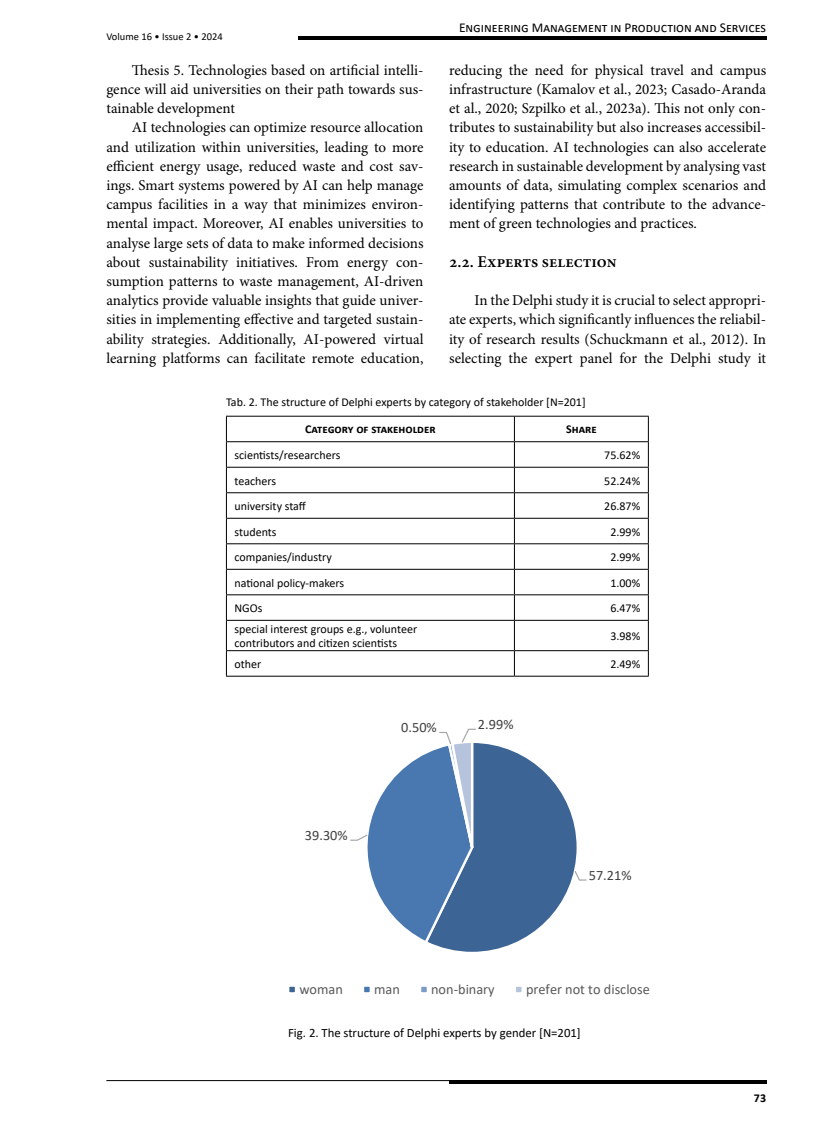
<style>
.page{position:relative;width:830px;height:1127px;background:#fff}
.page>*{position:absolute;margin:0;border:0;box-sizing:border-box;transform-origin:0 0}
.t1{font:600 16.5px "Minion Pro";color:#000}
.t2{font:15px/19.2px "Minion Pro";color:#000;text-align:justify}
.t3{font:14.25px "Calibri";color:#595959}
.t4{font:14.25px "Calibri";color:#404040}
.t5{font:13.5px "Calibri";color:#000}
.t6{font:12.75px "Calibri";letter-spacing:-.005em;color:#000}
.t7{font:12px/14.4px "Calibri";color:#000}
.t8{font:700 12px "Calibri";color:#000}
.t9{font:10.5px "Calibri";color:#000}
</style>
<div class="page">
<hr style="left:106px;top:1080px;width:659px;height:1px;background:#000">
<hr style="left:298px;top:36px;width:467px;height:4px;background:#000">
<hr style="left:449px;top:1080px;width:316px;height:4px;background:#000">
<hr style="left:226px;top:416px;width:288px;height:1px;background:#000">
<hr style="left:514px;top:416px;width:134px;height:1px;background:#000">
<hr style="left:226px;top:441px;width:288px;height:1px;background:#000">
<hr style="left:514px;top:441px;width:134px;height:1px;background:#000">
<hr style="left:226px;top:467px;width:288px;height:1px;background:#000">
<hr style="left:514px;top:467px;width:134px;height:1px;background:#000">
<hr style="left:226px;top:492px;width:288px;height:1px;background:#000">
<hr style="left:514px;top:492px;width:134px;height:1px;background:#000">
<hr style="left:226px;top:518px;width:288px;height:1px;background:#000">
<hr style="left:514px;top:518px;width:134px;height:1px;background:#000">
<hr style="left:226px;top:543px;width:288px;height:1px;background:#000">
<hr style="left:514px;top:543px;width:134px;height:1px;background:#000">
<hr style="left:226px;top:569px;width:288px;height:1px;background:#000">
<hr style="left:514px;top:569px;width:134px;height:1px;background:#000">
<hr style="left:226px;top:594px;width:288px;height:1px;background:#000">
<hr style="left:514px;top:594px;width:134px;height:1px;background:#000">
<hr style="left:226px;top:620px;width:288px;height:1px;background:#000">
<hr style="left:514px;top:620px;width:134px;height:1px;background:#000">
<hr style="left:226px;top:650px;width:288px;height:1px;background:#000">
<svg style="left:226px;top:416px;width:1px;height:260px"></svg>
<hr style="left:514px;top:650px;width:134px;height:1px;background:#000">
<svg style="left:514px;top:416px;width:1px;height:260px"></svg>
<svg style="left:647px;top:416px;width:1px;height:260px"></svg>
<hr style="left:226px;top:676px;width:288px;height:1px;background:#000">
<hr style="left:514px;top:676px;width:134px;height:1px;background:#000">
<svg style="left:350px;top:728px;width:237px;height:224px"></svg>
<div style="left:288px;top:985px;width:8px;height:8px;background:#3c6494"></div>
<div style="left:287px;top:984px;width:10px;height:10px;border:2px solid #fff"></div>
<svg style="left:364px;top:987px;width:5px;height:4px"></svg>
<div style="left:361px;top:984px;width:11px;height:10px;border:2px solid #fff"></div>
<svg style="left:421px;top:987px;width:5px;height:4px"></svg>
<div style="left:418px;top:984px;width:11px;height:10px;border:2px solid #fff"></div>
<div style="left:514px;top:985px;width:8px;height:8px;background:#b6c3dc"></div>
<div style="left:513px;top:984px;width:10px;height:10px;border:2px solid #fff"></div>
<p class="t9" style="left:106px;top:29px;width:118px">Volume 16 • Issue 2 • 2024</p>
<p class="t5" style="left:459px;top:18px;width:308px">Engineering Management in Production and Services</p>
<p class="t2" style="left:106px;top:61px;width:318px;text-indent:26px">Thesis 5. Technologies based on artificial intelli&shy;gence will aid universities on their path towards sus&shy;tainable development</p>
<p class="t2" style="left:106px;top:119px;width:318px;text-indent:26px">AI technologies can optimize resource allocation and utilization within universities, leading to more efficient energy usage, reduced waste and cost sav&shy;ings. Smart systems powered by AI can help manage campus facilities in a way that minimizes environ&shy;mental impact. Moreover, AI enables universities to analyse large sets of data to make informed decisions about sustainability initiatives. From energy con&shy;sumption patterns to waste management, AI-driven analytics provide valuable insights that guide univer&shy;sities in implementing effective and targeted sustain&shy;ability strategies. Additionally, AI-powered virtual learning platforms can facilitate remote education,</p>
<p class="t2" style="left:449px;top:61px;width:318px">reducing the need for physical travel and campus infrastructure (Kamalov et al., 2023; Casado-Aranda et al., 2020; Szpilko et al., 2023a). This not only con&shy;tributes to sustainability but also increases accessibil&shy;ity to education. AI technologies can also accelerate research in sustainable development by analysing vast amounts of data, simulating complex scenarios and identifying patterns that contribute to the advance&shy;ment of green technologies and practices.</p>
<p class="t1" style="left:449px;top:250px;width:169px">2.2. Experts selection</p>
<p class="t2" style="left:449px;top:291px;width:318px;text-indent:26px">In the Delphi study it is crucial to select appropri&shy;ate experts, which significantly influences the reliabil&shy;ity of research results (Schuckmann et al., 2012). In selecting the expert panel for the Delphi study it</p>
<p class="t7" style="left:226px;top:394px;width:361px">Tab. 2. The structure of Delphi experts by category of stakeholder [N=201]</p>
<p class="t8" style="left:305px;top:421px;width:132px">Category of stakeholder</p>
<p class="t8" style="left:566px;top:421px;width:32px">Share</p>
<p class="t7" style="left:234px;top:447px;width:107px">scientists/researchers</p>
<p class="t7" style="left:604px;top:447px;width:37px">75.62%</p>
<p class="t7" style="left:234px;top:473px;width:43px">teachers</p>
<p class="t7" style="left:604px;top:473px;width:37px">52.24%</p>
<p class="t7" style="left:234px;top:498px;width:73px">university staff</p>
<p class="t7" style="left:604px;top:498px;width:37px">26.87%</p>
<p class="t7" style="left:234px;top:524px;width:44px">students</p>
<p class="t7" style="left:610px;top:524px;width:31px">2.99%</p>
<p class="t7" style="left:234px;top:549px;width:99px">companies/industry</p>
<p class="t7" style="left:610px;top:549px;width:31px">2.99%</p>
<p class="t7" style="left:234px;top:575px;width:111px">national policy-makers</p>
<p class="t7" style="left:610px;top:575px;width:31px">1.00%</p>
<p class="t7" style="left:234px;top:600px;width:29px">NGOs</p>
<p class="t7" style="left:610px;top:600px;width:31px">6.47%</p>
<p class="t7" style="left:234px;top:621px;width:184px">special interest groups e.g., volunteer contributors and citizen scientists</p>
<p class="t7" style="left:610px;top:628px;width:31px">3.98%</p>
<p class="t7" style="left:234px;top:656px;width:28px">other</p>
<p class="t7" style="left:610px;top:656px;width:31px">2.49%</p>
<p class="t4" style="left:305px;top:825px;width:44px">39.30%</p>
<p class="t4" style="left:401px;top:718px;width:37px">0.50%</p>
<p class="t4" style="left:477px;top:714px;width:37px">2.99%</p>
<p class="t4" style="left:588px;top:865px;width:44px">57.21%</p>
<p class="t3" style="left:299px;top:979px;width:45px">woman</p>
<p class="t3" style="left:374px;top:979px;width:27px">man</p>
<p class="t3" style="left:431px;top:979px;width:65px">non-binary</p>
<p class="t3" style="left:525px;top:979px;width:125px">prefer not to disclose</p>
<p class="t6" style="left:288px;top:1024px;width:294px">Fig. 2. The structure of Delphi experts by gender [N=201]</p>
<p class="t8" style="left:753px;top:1089px;width:14px">73</p>
</div>
